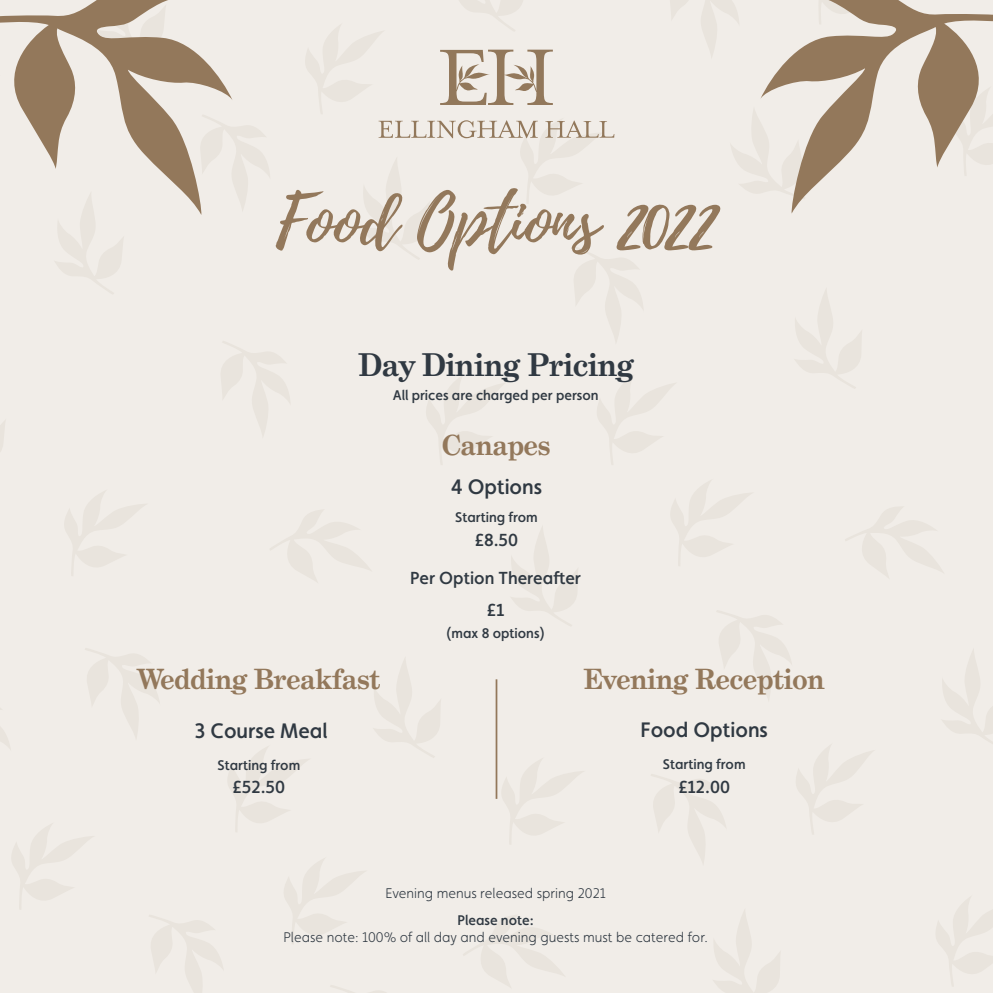
<style>
.page{position:relative;width:993px;height:993px;background:#fff}
.page>*{position:absolute;margin:0;border:0;box-sizing:border-box;transform-origin:0 0}
.t1{font:70px "Playlist Script";color:#93785b}
.t2{font:700 31.5px "Grad";color:#303942}
.t3{font:700 28px "Grad";color:#93785b}
.t4{font:500 21px "Faricy New";color:#303942}
.t5{font:500 17.5px "Faricy New";color:#303942}
.t6{font:500 14px "Faricy New";color:#303942}
.t7{font:300 14px "Faricy New";color:#303942}
</style>
<div class="page">
<div style="left:0;top:0;width:992px;height:992px;background:#f1ede8"></div>
<svg style="left:793px;top:287px;width:69px;height:102px"></svg>
<svg style="left:940px;top:647px;width:52px;height:102px"></svg>
<svg style="left:712px;top:907px;width:68px;height:85px"></svg>
<svg style="left:509px;top:524px;width:69px;height:102px"></svg>
<svg style="left:372px;top:656px;width:69px;height:101px"></svg>
<svg style="left:729px;top:106px;width:31px;height:93px"></svg>
<svg style="left:54px;top:215px;width:70px;height:79px"></svg>
<svg style="left:0;top:374px;width:6px;height:103px"></svg>
<svg style="left:61px;top:489px;width:87px;height:87px"></svg>
<svg style="left:423px;top:374px;width:83px;height:91px"></svg>
<svg style="left:593px;top:374px;width:84px;height:91px"></svg>
<svg style="left:667px;top:478px;width:87px;height:88px"></svg>
<svg style="left:498px;top:757px;width:87px;height:87px"></svg>
<svg style="left:224px;top:744px;width:87px;height:88px"></svg>
<svg style="left:8px;top:822px;width:87px;height:87px"></svg>
<svg style="left:280px;top:856px;width:87px;height:88px"></svg>
<svg style="left:792px;top:742px;width:83px;height:92px"></svg>
<svg style="left:932px;top:894px;width:60px;height:92px"></svg>
<svg style="left:232px;top:114px;width:38px;height:98px"></svg>
<svg style="left:219px;top:340px;width:71px;height:98px"></svg>
<svg style="left:844px;top:506px;width:100px;height:73px"></svg>
<svg style="left:650px;top:773px;width:76px;height:92px"></svg>
<svg style="left:715px;top:609px;width:77px;height:93px"></svg>
<svg style="left:269px;top:509px;width:103px;height:74px"></svg>
<svg style="left:462px;top:914px;width:103px;height:74px"></svg>
<svg style="left:329px;top:984px;width:76px;height:8px"></svg>
<svg style="left:148px;top:914px;width:76px;height:78px"></svg>
<svg style="left:0;top:694px;width:11px;height:93px"></svg>
<svg style="left:84px;top:647px;width:76px;height:93px"></svg>
<svg style="left:668px;top:0;width:71px;height:59px"></svg>
<svg style="left:0;top:0;width:232px;height:215px;fill:#f1ede8"></svg>
<svg style="left:760px;top:0;width:232px;height:213px;fill:#f1ede8"></svg>
<svg style="left:302px;top:0;width:341px;height:344px"></svg>
<hr style="left:495px;top:679px;width:2px;height:119px;background:#93785b">
<h1 class="t1" style="left:276px;top:171px;width:443px">Food Options 2022</h1>
<h2 class="t2" style="left:358px;top:345px;width:277px">Day Dining Pricing</h2>
<p class="t6" style="left:392px;top:387px;width:207px">All prices are charged per person</p>
<h3 class="t3" style="left:442px;top:427px;width:110px">Canapes</h3>
<h3 class="t4" style="left:450px;top:474px;width:93px">4 Options</h3>
<p class="t6" style="left:455px;top:509px;width:84px">Starting from</p>
<p class="t5" style="left:474px;top:529px;width:45px">£8.50</p>
<p class="t5" style="left:410px;top:567px;width:172px">Per Option Thereafter</p>
<p class="t5" style="left:486px;top:599px;width:19px">£1</p>
<p class="t6" style="left:445px;top:625px;width:101px">(max 8 options)</p>
<h3 class="t3" style="left:137px;top:661px;width:244px">Wedding Breakfast</h3>
<h3 class="t3" style="left:583px;top:661px;width:242px">Evening Reception</h3>
<h3 class="t4" style="left:195px;top:717px;width:134px">3 Course Meal</h3>
<h3 class="t4" style="left:640px;top:717px;width:129px">Food Options</h3>
<p class="t6" style="left:217px;top:756px;width:84px">Starting from</p>
<p class="t6" style="left:662px;top:756px;width:84px">Starting from</p>
<p class="t5" style="left:232px;top:776px;width:54px">£52.50</p>
<p class="t5" style="left:678px;top:775px;width:53px">£12.00</p>
<p class="t7" style="left:385px;top:884px;width:222px">Evening menus released spring 2021</p>
<p class="t6" style="left:457px;top:911px;width:78px">Please note:</p>
<p class="t7" style="left:283px;top:928px;width:425px">Please note: 100% of all day and evening guests must be catered for.</p>
</div>
